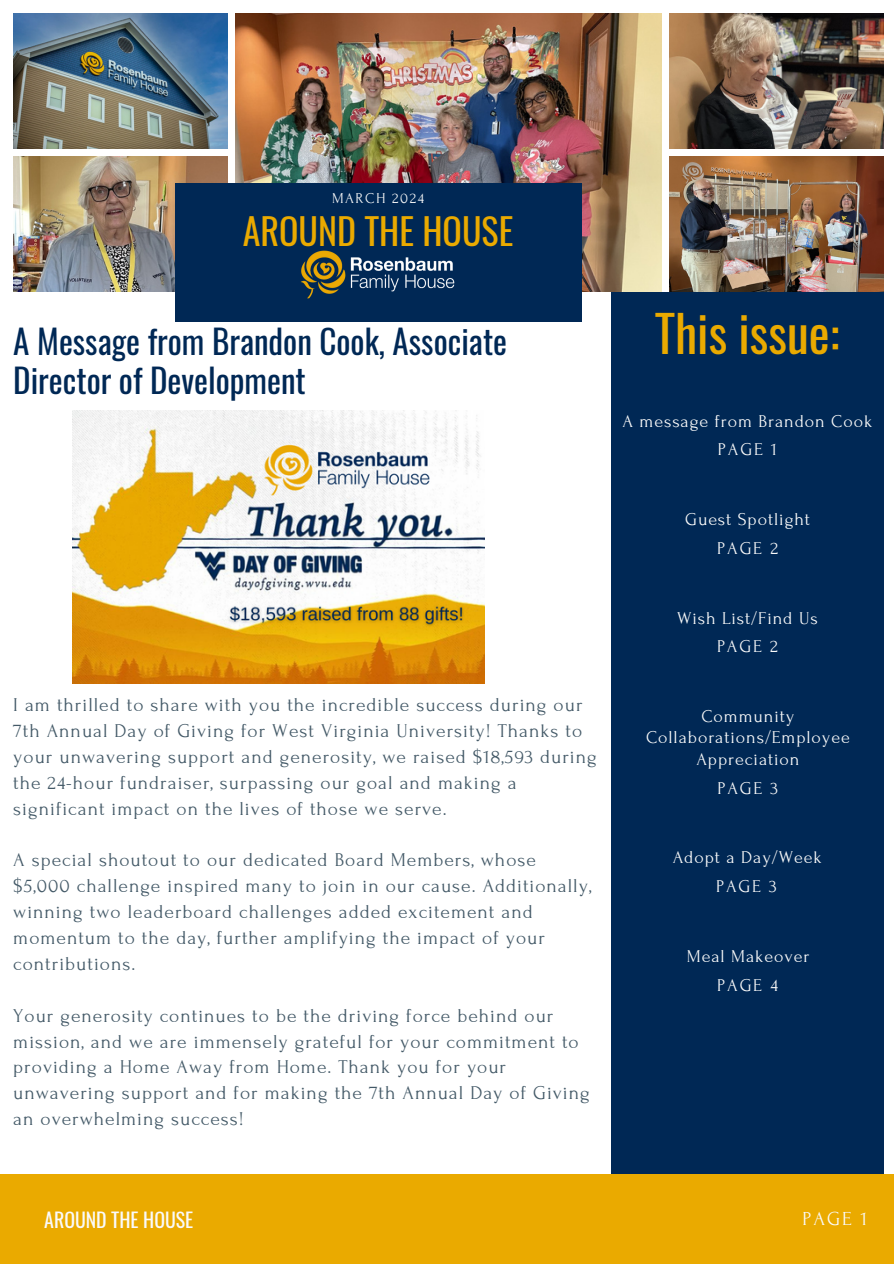
<style>
.page{position:relative;width:894px;height:1264px;background:#fff}
.page>*{position:absolute;margin:0;border:0;box-sizing:border-box;transform-origin:0 0}
.t1{font:49.65px "Oswald";color:#eaaa00}
.t2{font:36px "Oswald";color:#eaaa00}
.t3{font:33.15px/39.3px "Oswald";color:#002855}
.t4{font:19.8px "Oswald";color:#fafafa}
.t5{font:19.8px "Forum";color:#fafafa}
.t6{font:19.5px/25.8px "Forum";letter-spacing:.05em;color:#435967}
.t7{font:18px/21.3px "Forum";letter-spacing:.05em;color:#fafafa;text-align:center}
.t8{font:15px "Forum";letter-spacing:.1em;color:#fafafa}
</style>
<div class="page">
<img style="left:13px;top:13px;width:214px;height:135px">
<img style="left:13px;top:156px;width:214px;height:135px">
<img style="left:235px;top:13px;width:426px;height:278px">
<img style="left:669px;top:13px;width:214px;height:135px">
<img style="left:669px;top:156px;width:214px;height:135px">
<div style="left:611px;top:293px;width:272px;height:880px;background:#002855"></div>
<div style="left:0;top:1174px;width:893px;height:89px;background:#eaaa00"></div>
<div style="left:175px;top:183px;width:406px;height:138px;background:#002855"></div>
<img style="left:301px;top:250px;width:154px;height:49px">
<img style="left:73px;top:411px;width:411px;height:272px">
<p class="t8" style="left:332px;top:190px;width:93px">MARCH 2024</p>
<p class="t2" style="left:243px;top:203px;width:272px">AROUND THE HOUSE</p>
<h1 class="t3" style="left:13px;top:320px;width:495px">A Message from Brandon Cook, Associate<br>Director of Development</h1>
<h5 class="t6" style="left:13px;top:692px;width:585px">I am thrilled to share with you the incredible success during our 7th Annual Day of Giving for West Virginia University! Thanks to your unwavering support and generosity, we raised $18,593 during the 24-hour fundraiser, surpassing our goal and making a significant impact on the lives of those we serve.</h5>
<h4 class="t6" style="left:13px;top:847px;width:579px">A special shoutout to our dedicated Board Members, whose $5,000 challenge inspired many to join in our cause. Additionally, winning two leaderboard challenges added excitement and momentum to the day, further amplifying the impact of your contributions.</h4>
<h5 class="t6" style="left:13px;top:1002px;width:578px">Your generosity continues to be the driving force behind our mission, and we are immensely grateful for your commitment to providing a Home Away from Home. Thank you for your unwavering support and for making the 7th Annual Day of Giving an overwhelming success!</h5>
<h4 class="t1" style="left:654px;top:295px;width:186px">This issue:</h4>
<h5 class="t7" style="left:622px;top:410px;width:251px">A message from Brandon Cook</h5>
<h4 class="t7" style="left:717px;top:439px;width:60px">PAGE 1</h4>
<h4 class="t7" style="left:685px;top:509px;width:126px">Guest Spotlight</h4>
<h5 class="t7" style="left:717px;top:537px;width:62px">PAGE 2</h5>
<h5 class="t7" style="left:676px;top:607px;width:142px">Wish List/Find Us</h5>
<h4 class="t7" style="left:716px;top:636px;width:62px">PAGE 2</h4>
<h5 class="t7" style="left:646px;top:706px;width:205px">Community<br>Collaborations/Employee<br>Appreciation</h5>
<h5 class="t7" style="left:717px;top:777px;width:62px">PAGE 3</h5>
<h5 class="t7" style="left:672px;top:847px;width:150px">Adopt a Day/Week</h5>
<h5 class="t7" style="left:716px;top:876px;width:62px">PAGE 3</h5>
<h4 class="t7" style="left:686px;top:945px;width:124px">Meal Makeover</h4>
<h4 class="t7" style="left:717px;top:974px;width:62px">PAGE 4</h4>
<h3 class="t4" style="left:44px;top:1204px;width:150px">AROUND THE HOUSE</h3>
<p class="t5" style="left:802px;top:1208px;width:66px">PAGE 1</p>
</div>
